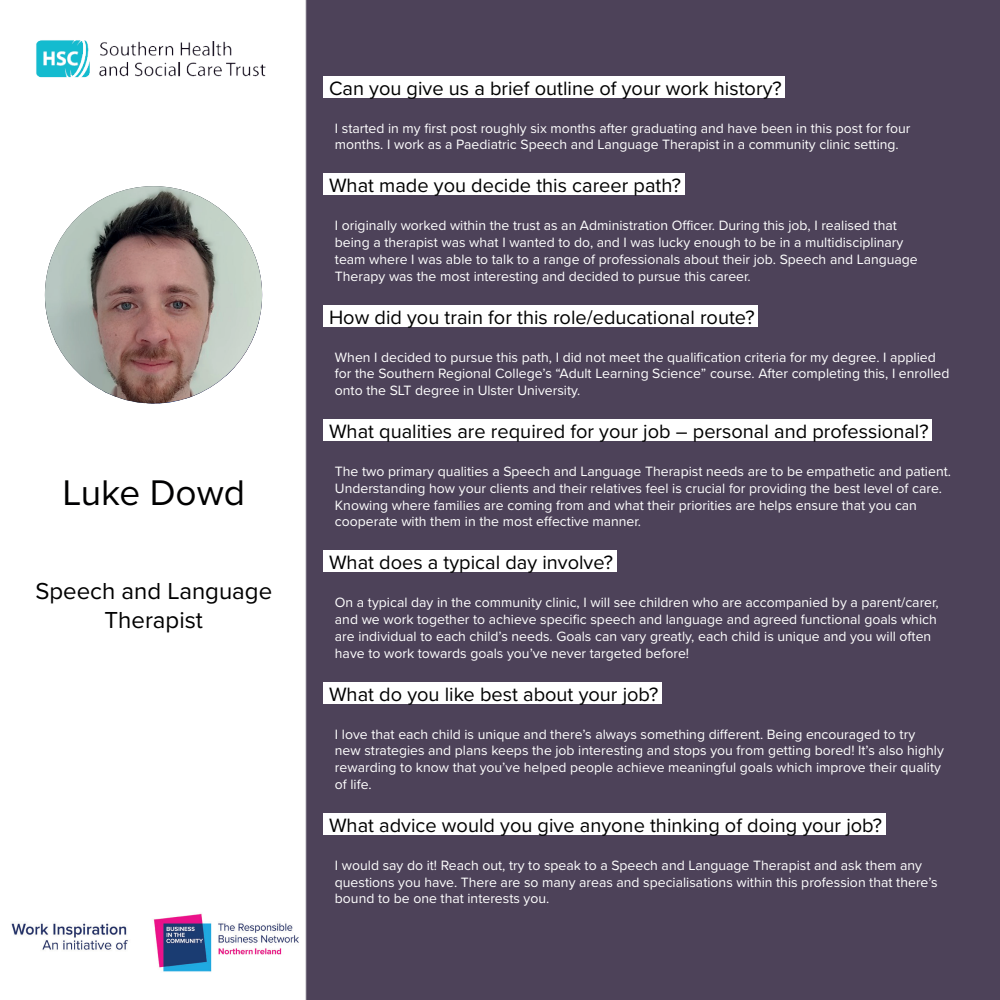
<style>
.page{position:relative;width:1000px;height:1000px;background:#fff}
.page>*{position:absolute;margin:0;border:0;box-sizing:border-box;transform-origin:0 0}
.t1{font:37px "Proxima Nova";color:#000001}
.t2{font:24px/28.8px "Proxima Nova";color:#000001;text-align:center}
.t3{font:20px "Proxima Nova";color:#000001}
.t4{font:14px/16.8px "Proxima Nova";color:#fff}
</style>
<div class="page">
<div style="left:305px;top:0;width:695px;height:1000px;background:#4d4259"></div>
<div style="left:323px;top:76px;width:462px;height:22px;background:#fff"></div>
<div style="left:323px;top:173px;width:361px;height:22px;background:#fff"></div>
<div style="left:323px;top:305px;width:435px;height:22px;background:#fff"></div>
<div style="left:323px;top:419px;width:609px;height:22px;background:#fff"></div>
<div style="left:323px;top:550px;width:293px;height:22px;background:#fff"></div>
<div style="left:323px;top:682px;width:338px;height:22px;background:#fff"></div>
<div style="left:323px;top:813px;width:562px;height:22px;background:#fff"></div>
<img style="left:36px;top:40px;width:230px;height:38px">
<img style="left:45px;top:186px;width:217px;height:217px;border-radius:109px">
<img style="left:11px;top:913px;width:288px;height:59px">
<h1 class="t1" style="left:62px;top:465px;width:184px">Luke Dowd</h1>
<h2 class="t2" style="left:35px;top:576px;width:238px">Speech and Language<br>Therapist</h2>
<h3 class="t3" style="left:329px;top:73px;width:454px">Can you give us a brief outline of your work history?</h3>
<p class="t4" style="left:335px;top:119px;width:577px">I started in my first post roughly six months after graduating and have been in this post for four months. I work as a Paediatric Speech and Language Therapist in a community clinic setting.</p>
<h3 class="t3" style="left:329px;top:171px;width:354px">What made you decide this career path?</h3>
<p class="t4" style="left:335px;top:217px;width:584px">I originally worked within the trust as an Administration Officer. During this job, I realised that being a therapist was what I wanted to do, and I was lucky enough to be in a multidisciplinary team where I was able to talk to a range of professionals about their job. Speech and Language Therapy was the most interesting and decided to pursue this career.</p>
<h3 class="t3" style="left:329px;top:302px;width:427px">How did you train for this role/educational route?</h3>
<p class="t4" style="left:335px;top:348px;width:616px">When I decided to pursue this path, I did not meet the qualification criteria for my degree. I applied for the Southern Regional College’s “Adult Learning Science” course. After completing this, I enrolled onto the SLT degree in Ulster University.</p>
<h3 class="t3" style="left:329px;top:416px;width:601px">What qualities are required for your job – personal and professional?</h3>
<p class="t4" style="left:335px;top:462px;width:618px">The two primary qualities a Speech and Language Therapist needs are to be empathetic and patient.<br>Understanding how your clients and their relatives feel is crucial for providing the best level of care.<br>Knowing where families are coming from and what their priorities are helps ensure that you can cooperate with them in the most effective manner.</p>
<h3 class="t3" style="left:329px;top:548px;width:286px">What does a typical day involve?</h3>
<p class="t4" style="left:335px;top:594px;width:605px">On a typical day in the community clinic, I will see children who are accompanied by a parent/carer, and we work together to achieve specific speech and language and agreed functional goals which are individual to each child’s needs. Goals can vary greatly, each child is unique and you will often have to work towards goals you’ve never targeted before!</p>
<h3 class="t3" style="left:329px;top:679px;width:331px">What do you like best about your job?</h3>
<p class="t4" style="left:335px;top:725px;width:610px">I love that each child is unique and there’s always something different. Being encouraged to try new strategies and plans keeps the job interesting and stops you from getting bored! It’s also highly rewarding to know that you’ve helped people achieve meaningful goals which improve their quality of life.</p>
<h3 class="t3" style="left:329px;top:810px;width:555px">What advice would you give anyone thinking of doing your job?</h3>
<p class="t4" style="left:335px;top:856px;width:604px">I would say do it! Reach out, try to speak to a Speech and Language Therapist and ask them any questions you have. There are so many areas and specialisations within this profession that there’s bound to be one that interests you.</p>
</div>
